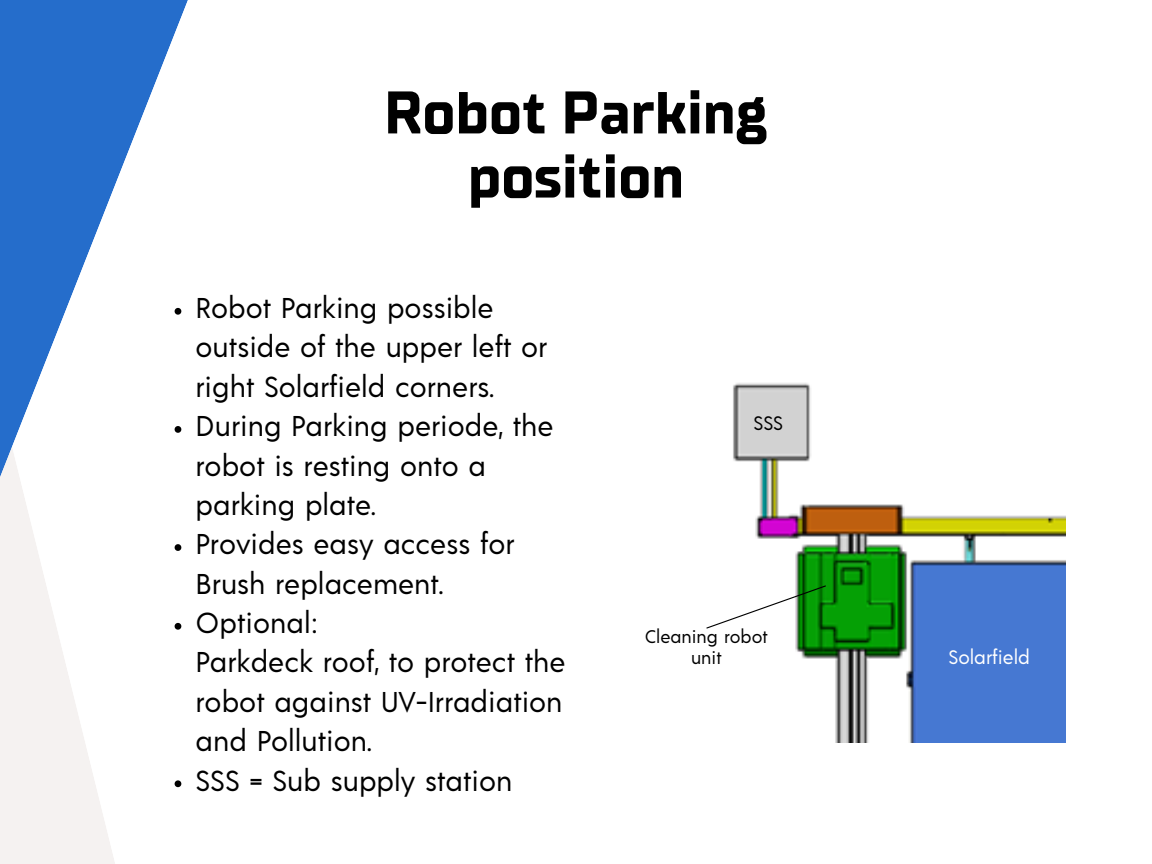
<style>
.page{position:relative;width:1152px;height:864px;background:#fff}
.page>*{position:absolute;margin:0;border:0;box-sizing:border-box;transform-origin:0 0}
.t1{font:700 60px/64.2px "TT Supermolot Neue";color:#000;text-align:center}
.t2{font:28.5px/39.3px "Acre";color:#000}
.t3{font:19.2px "Acre";color:#fff}
.t4{font:19.2px "Acre";color:#000}
.t5{font:18px "Acre";color:#000}
</style>
<div class="page">
<svg style="left:0;top:487px;width:115px;height:377px;fill:#f5f2f1"></svg>
<svg style="left:0;top:0;width:188px;height:487px"></svg>
<img style="left:733px;top:383px;width:332px;height:360px">
<svg style="left:706px;top:585px;width:121px;height:44px"></svg>
<svg style="left:175px;top:308px;width:6px;height:7px"></svg>
<svg style="left:175px;top:426px;width:6px;height:7px"></svg>
<svg style="left:175px;top:544px;width:6px;height:7px"></svg>
<svg style="left:175px;top:623px;width:6px;height:7px"></svg>
<svg style="left:175px;top:780px;width:6px;height:7px"></svg>
<h1 class="t1" style="left:384px;top:82px;width:385px">Robot Parking position</h1>
<p class="t2" style="left:196px;top:290px;width:353px">Robot Parking possible outside of the upper left or right Solarfield corners.</p>
<p class="t2" style="left:196px;top:408px;width:359px">During Parking periode, the robot is resting onto a parking plate.</p>
<h3 class="t2" style="left:196px;top:526px;width:320px">Provides easy access for<br>Brush replacement.</h3>
<p class="t2" style="left:196px;top:605px;width:124px">Optional:</p>
<p class="t2" style="left:196px;top:644px;width:371px;text-align:justify">Parkdeck roof, to protect the robot against UV-Irradiation and Pollution.</p>
<p class="t2" style="left:196px;top:762px;width:318px">SSS = Sub supply station</p>
<p class="t4" style="left:753px;top:415px;width:31px">SSS</p>
<p class="t5" style="left:645px;top:629px;width:124px">Cleaning robot</p>
<p class="t5" style="left:691px;top:650px;width:32px">unit</p>
<p class="t3" style="left:948px;top:649px;width:83px">Solarfield</p>
</div>
